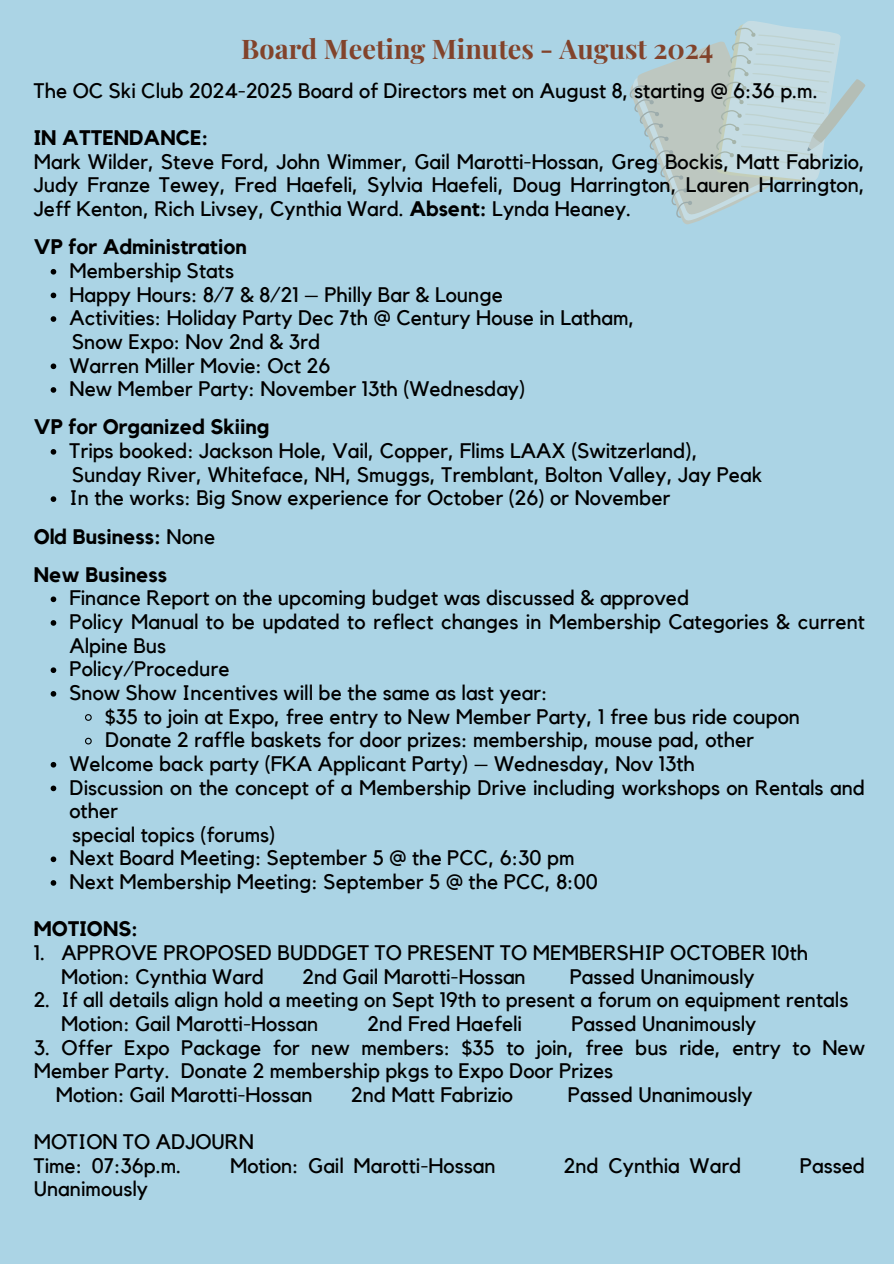
<style>
.page{position:relative;width:894px;height:1264px;background:#fff}
.page>*{position:absolute;margin:0;border:0;box-sizing:border-box;transform-origin:0 0}
.t1{font:700 27px "Playfair Display";color:#82432b}
.t2{font:21px/23.7px "Kollektif";color:#000}
.t3{font:700 21px "Kollektif";color:#000}
.s1{font-weight:700}
.s2{font-weight:400}
</style>
<div class="page">
<div style="left:0;top:0;width:893px;height:1263px;background:#abd4e5"></div>
<svg style="left:629px;top:21px;width:236px;height:204px"></svg>
<svg style="left:51px;top:269px;width:5px;height:5px"></svg>
<svg style="left:51px;top:292px;width:5px;height:6px"></svg>
<svg style="left:51px;top:316px;width:5px;height:6px"></svg>
<svg style="left:51px;top:363px;width:5px;height:6px"></svg>
<svg style="left:51px;top:387px;width:5px;height:6px"></svg>
<svg style="left:51px;top:449px;width:5px;height:5px"></svg>
<svg style="left:51px;top:496px;width:5px;height:6px"></svg>
<svg style="left:51px;top:596px;width:5px;height:6px"></svg>
<svg style="left:51px;top:620px;width:5px;height:5px"></svg>
<svg style="left:51px;top:667px;width:5px;height:6px"></svg>
<svg style="left:51px;top:691px;width:5px;height:5px"></svg>
<svg style="left:85px;top:714px;width:7px;height:7px"></svg>
<svg style="left:85px;top:737px;width:7px;height:8px"></svg>
<svg style="left:51px;top:762px;width:5px;height:5px"></svg>
<svg style="left:51px;top:785px;width:5px;height:6px"></svg>
<svg style="left:51px;top:856px;width:5px;height:6px"></svg>
<svg style="left:51px;top:880px;width:5px;height:5px"></svg>
<p class="t1" style="left:241px;top:29px;width:473px">Board Meeting Minutes - August 2024</p>
<h1 class="t2" style="left:34px;top:79px;width:785px">The OC Ski Club 2024-2025 Board of Directors met on August 8, starting @ 6:36 p.m.</h1>
<p class="t3" style="left:34px;top:128px;width:176px">IN ATTENDANCE:</p>
<p class="t2" style="left:34px;top:150px;width:832px;text-align:justify">Mark Wilder, Steve Ford, John Wimmer, Gail Marotti-Hossan, Greg Bockis, Matt Fabrizio, Judy Franze Tewey, Fred Haefeli, Sylvia Haefeli, Doug Harrington, Lauren Harrington, Jeff Kenton, Rich Livsey, Cynthia Ward. <span class="s1">Absent:</span> Lynda Heaney.</p>
<p class="t3" style="left:34px;top:237px;width:214px">VP for Administration</p>
<h2 class="t2" style="left:69px;top:259px;width:166px">Membership Stats</h2>
<p class="t2" style="left:69px;top:283px;width:435px">Happy Hours: 8/7 &amp; 8/21 – Philly Bar &amp; Lounge</p>
<p class="t2" style="left:69px;top:307px;width:566px">Activities: Holiday Party Dec 7th @ Century House in Latham,</p>
<p class="t2" style="left:72px;top:330px;width:250px">Snow Expo: Nov 2nd &amp; 3rd</p>
<p class="t2" style="left:69px;top:354px;width:262px">Warren Miller Movie: Oct 26</p>
<p class="t2" style="left:69px;top:378px;width:457px">New Member Party: November 13th (Wednesday)</p>
<p class="t3" style="left:34px;top:417px;width:237px">VP for Organized Skiing</p>
<p class="t2" style="left:69px;top:439px;width:629px">Trips booked: Jackson Hole, Vail, Copper, Flims LAAX (Switzerland),</p>
<p class="t2" style="left:72px;top:463px;width:691px">Sunday River, Whiteface, NH, Smuggs, Tremblant, Bolton Valley, Jay Peak</p>
<p class="t2" style="left:69px;top:487px;width:602px">In the works: Big Snow experience for October (26) or November</p>
<p class="t3" style="left:34px;top:526px;width:183px">Old Business: <span class="s2">None</span></p>
<p class="t3" style="left:34px;top:565px;width:135px">New Business</p>
<h2 class="t2" style="left:69px;top:587px;width:621px">Finance Report on the upcoming budget was discussed &amp; approved</h2>
<p class="t2" style="left:69px;top:610px;width:796px">Policy Manual to be updated to reflect changes in Membership Categories &amp; current<br>Alpine Bus</p>
<p class="t2" style="left:69px;top:658px;width:161px">Policy/Procedure</p>
<p class="t2" style="left:69px;top:681px;width:479px">Snow Show Incentives will be the same as last year:</p>
<p class="t2" style="left:105px;top:705px;width:696px">$35 to join at Expo, free entry to New Member Party, 1 free bus ride coupon</p>
<p class="t2" style="left:105px;top:729px;width:650px">Donate 2 raffle baskets for door prizes: membership, mouse pad, other</p>
<p class="t2" style="left:69px;top:752px;width:627px">Welcome back party (FKA Applicant Party) – Wednesday, Nov 13th</p>
<p class="t2" style="left:69px;top:776px;width:796px">Discussion on the concept of a Membership Drive including workshops on Rentals and other</p>
<p class="t2" style="left:72px;top:823px;width:205px">special topics (forums)</p>
<p class="t2" style="left:69px;top:847px;width:506px">Next Board Meeting: September 5 @ the PCC, 6:30 pm</p>
<p class="t2" style="left:69px;top:870px;width:530px">Next Membership Meeting: September 5 @ the PCC, 8:00</p>
<p class="t3" style="left:34px;top:919px;width:106px">MOTIONS:</p>
<p class="t2" style="left:34px;top:941px;width:775px">1. APPROVE PROPOSED BUDDGET TO PRESENT TO MEMBERSHIP OCTOBER 10th</p>
<p class="t2" style="left:61px;top:965px;width:204px">Motion: Cynthia Ward</p>
<p class="t2" style="left:302px;top:965px;width:225px">2nd Gail Marotti-Hossan</p>
<p class="t2" style="left:569px;top:965px;width:186px">Passed Unanimously</p>
<p class="t2" style="left:34px;top:988px;width:815px">2. If all details align hold a meeting on Sept 19th to present a forum on equipment rentals</p>
<p class="t2" style="left:61px;top:1012px;width:258px">Motion: Gail Marotti-Hossan</p>
<p class="t2" style="left:367px;top:1012px;width:156px">2nd Fred Haefeli</p>
<p class="t2" style="left:571px;top:1012px;width:186px">Passed Unanimously</p>
<p class="t2" style="left:34px;top:1036px;width:832px">3. Offer Expo Package for new members: $35 to join, free bus ride, entry to New<br>Member Party. Donate 2 membership pkgs to Expo Door Prizes</p>
<p class="t2" style="left:56px;top:1083px;width:258px">Motion: Gail Marotti-Hossan</p>
<p class="t2" style="left:351px;top:1083px;width:163px">2nd Matt Fabrizio</p>
<p class="t2" style="left:567px;top:1083px;width:186px">Passed Unanimously</p>
<p class="t2" style="left:34px;top:1130px;width:222px">MOTION TO ADJOURN</p>
<p class="t2" style="left:34px;top:1154px;width:149px">Time: 07:36p.m.</p>
<p class="t2" style="left:230px;top:1154px;width:267px">Motion: Gail Marotti-Hossan</p>
<p class="t2" style="left:563px;top:1154px;width:179px">2nd Cynthia Ward</p>
<p class="t2" style="left:799px;top:1154px;width:67px">Passed</p>
<p class="t2" style="left:34px;top:1177px;width:116px">Unanimously</p>
</div>
